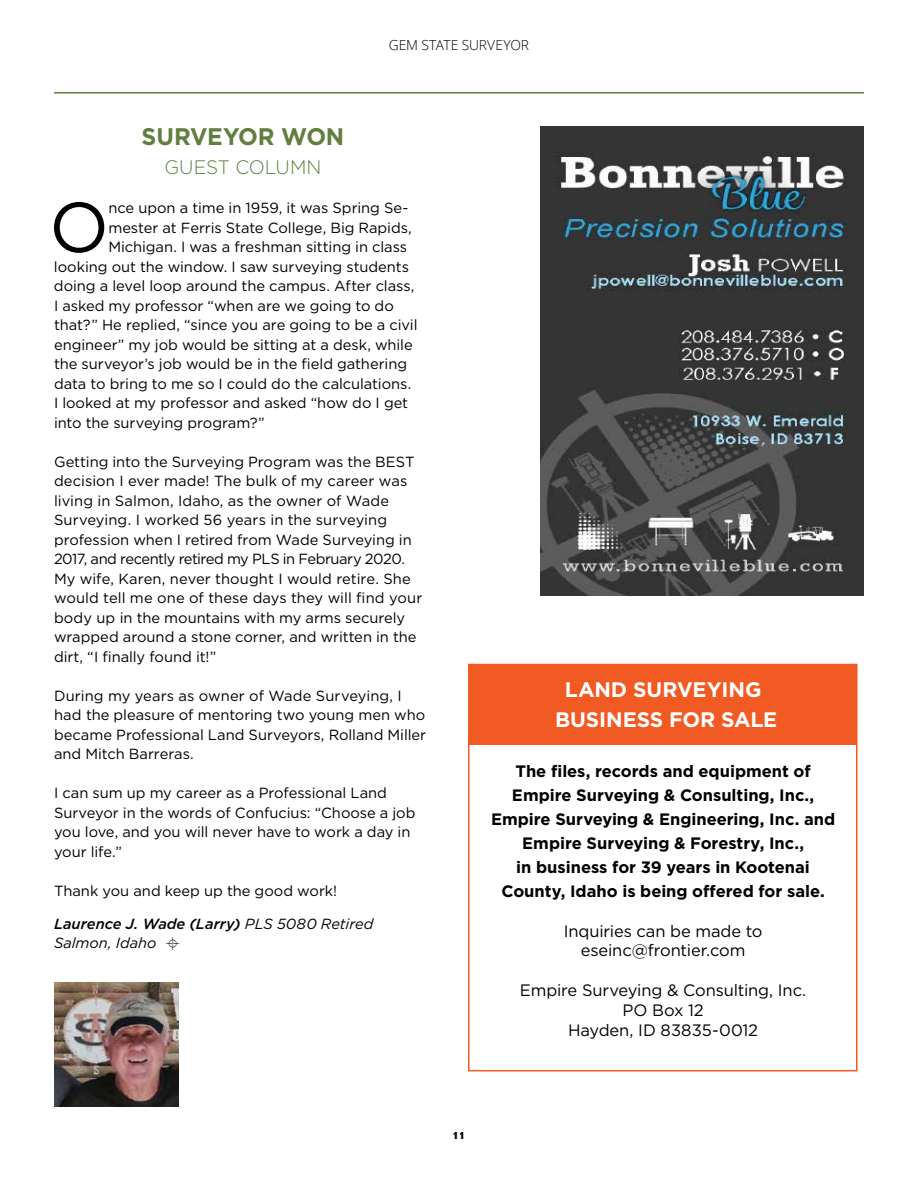
<style>
.page{position:relative;width:918px;height:1188px;background:#fff}
.page>*{position:absolute;margin:0;border:0;box-sizing:border-box;transform-origin:0 0}
.t1{font:70.35px "Gotham";color:#000}
.t2{font:700 24px "Gotham";letter-spacing:-.01em;color:#627e3e}
.t3{font:700 21px "Gotham";color:#fff}
.t4{font:300 19.5px "Gotham";color:#627e3e}
.t5{font:700 16.5px/24px "Gotham";color:#000;text-align:center}
.t6{font:16.5px/19.8px "Gotham";letter-spacing:-.01em;color:#000;text-align:center}
.t7{font:14.7px/19.5px "Gotham";letter-spacing:-.005em;color:#000}
.t8{font:italic 14.7px/19.8px "Gotham";letter-spacing:-.005em;color:#000}
.t9{font:300 13.8px "Open Sans";letter-spacing:-.005em;color:#000}
.t10{font:700 13.2px "Copperplate";color:#000}
.s1{font-weight:500}
</style>
<div class="page">
<hr style="left:54px;top:92px;width:810px;height:2px;background:#627e3e">
<div style="left:468px;top:664px;width:390px;height:407px;border:2px solid #f15a22"></div>
<div style="left:469px;top:664px;width:388px;height:81px;background:#f15a22"></div>
<img style="left:540px;top:126px;width:324px;height:469px">
<img style="left:54px;top:982px;width:125px;height:125px">
<h2 class="t2" style="left:142px;top:121px;width:204px">Surveyor Won</h2>
<h3 class="t4" style="left:165px;top:154px;width:28px">GUEST</h3>
<h3 class="t4" style="left:235px;top:154px;width:29px">COLUM</h3>
<h3 class="t4" style="left:306px;top:154px;width:16px">N</h3>
<p class="t9" style="left:389px;top:35px;width:142px">GEM STATE SURVEYOR</p>
<h1 class="t1" style="left:49px;top:182px;width:52px">O</h1>
<p class="t7" style="left:108px;top:198px;width:302px">nce upon a time in 1959, it was Spring Se-</p>
<p class="t7" style="left:108px;top:217px;width:305px">mester at Ferris State College, Big Rapids,</p>
<p class="t7" style="left:108px;top:237px;width:300px">Michigan. I was a freshman sitting in class</p>
<p class="t7" style="left:54px;top:256px;width:357px">looking out the window. I saw surveying students</p>
<p class="t7" style="left:54px;top:276px;width:362px">doing a level loop around the campus. After class,</p>
<p class="t7" style="left:54px;top:295px;width:341px">I asked my professor “when are we going to do</p>
<p class="t7" style="left:54px;top:315px;width:365px">that?” He replied, “since you are going to be a civil</p>
<p class="t7" style="left:54px;top:334px;width:360px">engineer” my job would be sitting at a desk, while</p>
<p class="t7" style="left:54px;top:354px;width:355px">the surveyor’s job would be in the field gathering</p>
<p class="t7" style="left:54px;top:373px;width:359px">data to bring to me so I could do the calculations.</p>
<p class="t7" style="left:54px;top:393px;width:356px">I looked at my professor and asked “how do I get</p>
<p class="t7" style="left:54px;top:412px;width:212px">into the surveying program?”</p>
<p class="t7" style="left:54px;top:451px;width:370px">Getting into the Surveying Program was the BEST decision I ever made! The bulk of my career was living in Salmon, Idaho, as the owner of Wade Surveying. I worked 56 years in the surveying profession when I retired from Wade Surveying in 2017, and recently retired my PLS in February 2020.<br>My wife, Karen, never thought I would retire. She would tell me one of these days they will find your body up in the mountains with my arms securely wrapped around a stone corner, and written in the dirt, “I finally found it!”</p>
<p class="t7" style="left:54px;top:685px;width:374px">During my years as owner of Wade Surveying, I had the pleasure of mentoring two young men who became Professional Land Surveyors, Rolland Miller and Mitch Barreras.</p>
<p class="t7" style="left:54px;top:783px;width:363px">I can sum up my career as a Professional Land Surveyor in the words of Confucius: “Choose a job you love, and you will never have to work a day in your life.”</p>
<p class="t7" style="left:54px;top:880px;width:285px">Thank you and keep up the good work!</p>
<p class="t8" style="left:54px;top:913px;width:321px"><span class="s1">Laurence J. Wade (Larry)</span> PLS 5080 Retired<br>Salmon, Idaho</p>
<h3 class="t3" style="left:565px;top:676px;width:16px">LAND</h3>
<h3 class="t3" style="left:633px;top:676px;width:16px">SURVEYING</h3>
<h3 class="t3" style="left:555px;top:706px;width:15px">BUSINESS</h3>
<h3 class="t3" style="left:669px;top:706px;width:16px">FOR</h3>
<h3 class="t3" style="left:721px;top:706px;width:15px">SALE</h3>
<p class="t5" style="left:491px;top:759px;width:346px">The files, records and equipment of Empire Surveying &amp; Consulting, I nc., Empire Surveying &amp; Engineering, I nc. and Empire Surveying &amp; Forestry, I nc.,<br>in business for 39 years in Kootenai County, I daho is being offered for sale.</p>
<p class="t6" style="left:564px;top:921px;width:200px">Inquiries can be made to eseinc@frontier.com</p>
<p class="t6" style="left:520px;top:980px;width:288px">Empire Surveying &amp; Consulting, Inc.<br>PO Box 12<br>Hayden, ID 83835-0012</p>
<p class="t10" style="left:452px;top:1127px;width:16px">11</p>
</div>
